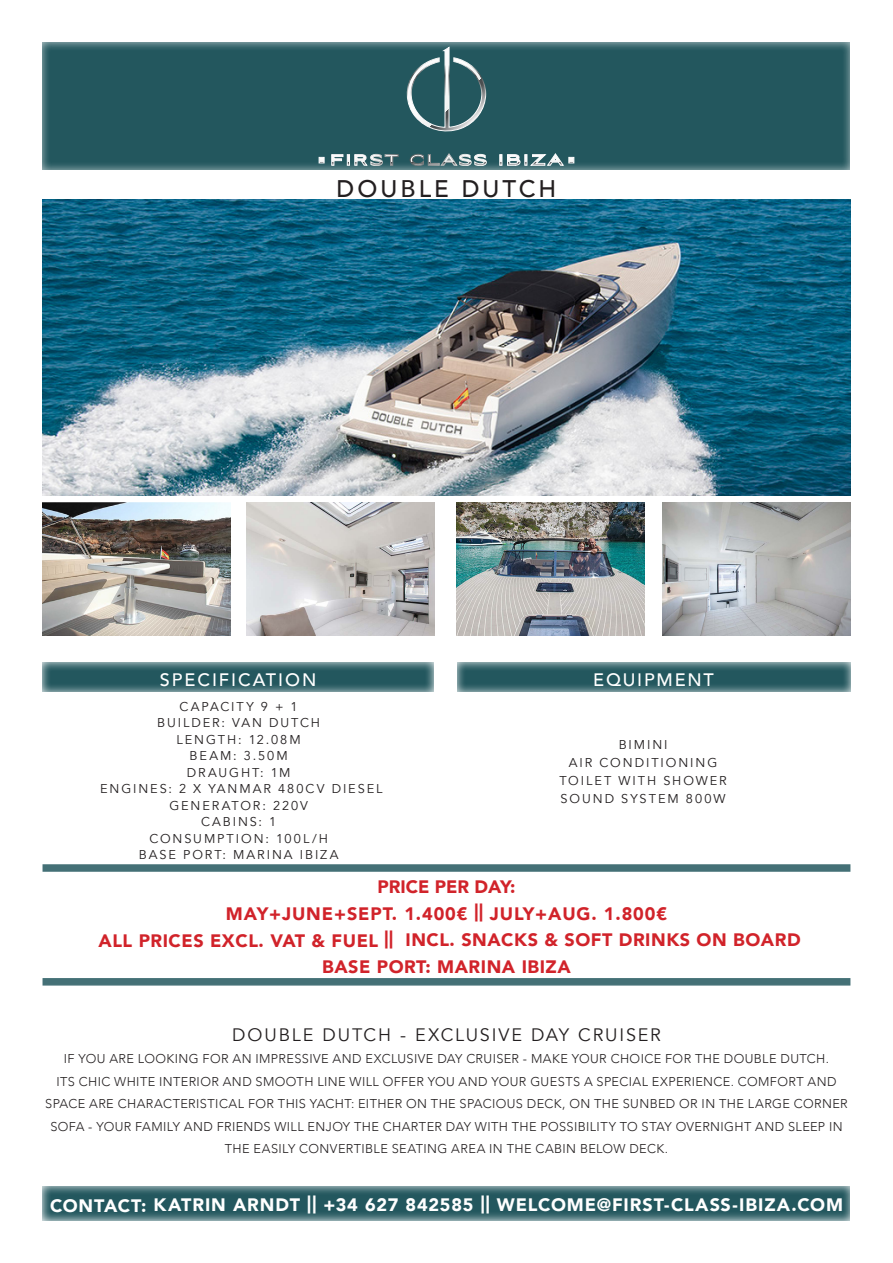
<style>
.page{position:relative;width:893px;height:1263px;background:#fff}
.page>*{position:absolute;margin:0;border:0;box-sizing:border-box;transform-origin:0 0}
.t1{font:500 24px "Avenir";letter-spacing:.13em;color:#231f20}
.t2{font:900 18px "Avenir";letter-spacing:.03em;color:#d1232a}
.t3{font:900 18px "Avenir";letter-spacing:.045em;color:#fff}
.t4{font:900 18px "Avenir";letter-spacing:.05em;color:#d1232a}
.t5{font:18px "Avenir";letter-spacing:.1em;color:#231f20}
.t6{font:500 18px "Avenir";letter-spacing:.11em;color:#fff}
.t7{font:900 18px "Avenir";color:#d1232a}
.t8{font:300 12.75px/22.5px "Avenir";letter-spacing:.03em;color:#231f20;text-align:center}
.t9{font:12.75px "Avenir";letter-spacing:.15em;color:#231f20}
</style>
<div class="page">
<div style="left:40px;top:42px;width:810px;height:130px;background:#fff;opacity:.75"></div>
<img style="left:43px;top:200px;width:807px;height:295px">
<img style="left:43px;top:502px;width:187px;height:133px">
<img style="left:663px;top:502px;width:187px;height:133px">
<img style="left:457px;top:502px;width:187px;height:133px">
<img style="left:246px;top:502px;width:188px;height:133px">
<svg style="left:42px;top:662px;width:392px;height:30px;background:#3b696f"></svg>
<svg style="left:457px;top:662px;width:394px;height:30px;background:#3b696f"></svg>
<svg style="left:42px;top:1186px;width:808px;height:35px;background:#3a686e"></svg>
<svg style="left:43px;top:864px;width:807px;height:8px;background:#4f787e"></svg>
<div style="left:43px;top:978px;width:807px;height:7px;background:#447076;border:2px solid #23575e"></div>
<p class="t1" style="left:337px;top:168px;width:221px">DOUBLE DUTCH</p>
<h2 class="t6" style="left:160px;top:664px;width:158px">SPECIFICATION</h2>
<h2 class="t6" style="left:593px;top:664px;width:122px">EQUIPMENT</h2>
<p class="t9" style="left:180px;top:699px;width:120px">CAPACITY 9 + 1</p>
<p class="t9" style="left:157px;top:715px;width:164px">BUILDER: VAN DUTCH</p>
<p class="t9" style="left:177px;top:732px;width:126px">LENGTH: 12.08M</p>
<p class="t9" style="left:190px;top:748px;width:100px">BEAM: 3.50M</p>
<p class="t9" style="left:187px;top:765px;width:105px">DRAUGHT: 1M</p>
<p class="t9" style="left:100px;top:781px;width:284px">ENGINES: 2 X YANMAR 480CV DIESEL</p>
<p class="t9" style="left:169px;top:798px;width:140px">GENERATOR: 220V</p>
<p class="t9" style="left:201px;top:814px;width:77px">CABINS: 1</p>
<p class="t9" style="left:149px;top:831px;width:180px">CONSUMPTION: 100L/H</p>
<p class="t9" style="left:139px;top:847px;width:201px">BASE PORT: MARINA IBIZA</p>
<p class="t9" style="left:619px;top:737px;width:50px">BIMINI</p>
<p class="t9" style="left:569px;top:755px;width:150px">AIR CONDITIONING</p>
<p class="t9" style="left:559px;top:773px;width:169px">TOILET WITH SHOWER</p>
<p class="t9" style="left:561px;top:791px;width:166px">SOUND SYSTEM 800W</p>
<p class="t7" style="left:377px;top:871px;width:140px">PRICE PER DAY:</p>
<p class="t4" style="left:226px;top:898px;width:443px">MAY+JUNE+SEPT. 1.400€ || JULY+AUG. 1.800€</p>
<p class="t2" style="left:98px;top:925px;width:704px">ALL PRICES EXCL. VAT &amp; FUEL || INCL. SNACKS &amp; SOFT DRINKS ON BOARD</p>
<p class="t2" style="left:322px;top:952px;width:250px">BASE PORT: MARINA IBIZA</p>
<p class="t5" style="left:232px;top:1023px;width:430px">DOUBLE DUTCH - EXCLUSIVE DAY CRUISER</p>
<p class="t8" style="left:64px;top:1047px;width:767px">IF YOU ARE LOOKING FOR AN IMPRESSIVE AND EXCLUSIVE DAY CRUISER - MAKE YOUR CHOICE FOR THE DOUBLE DUTCH.</p>
<p class="t8" style="left:45px;top:1070px;width:804px">ITS CHIC WHITE INTERIOR AND SMOOTH LINE WILL OFFER YOU AND YOUR GUESTS A SPECIAL EXPERIENCE. COMFORT AND SPACE ARE CHARACTERISTICAL FOR THIS YACHT: EITHER ON THE SPACIOUS DECK, ON THE SUNBED OR IN THE LARGE CORNER SOFA - YOUR FAMILY AND FRIENDS WILL ENJOY THE CHARTER DAY WITH THE POSSIBILITY TO STAY OVERNIGHT AND SLEEP IN THE EASILY CONVERTIBLE SEATING AREA IN THE CABIN BELOW DECK.</p>
<h2 class="t3" style="left:50px;top:1189px;width:794px">CONTACT: KATRIN ARNDT || +34 627 842585 || WELCOME@FIRST-CLASS-IBIZA.COM</h2>
</div>
